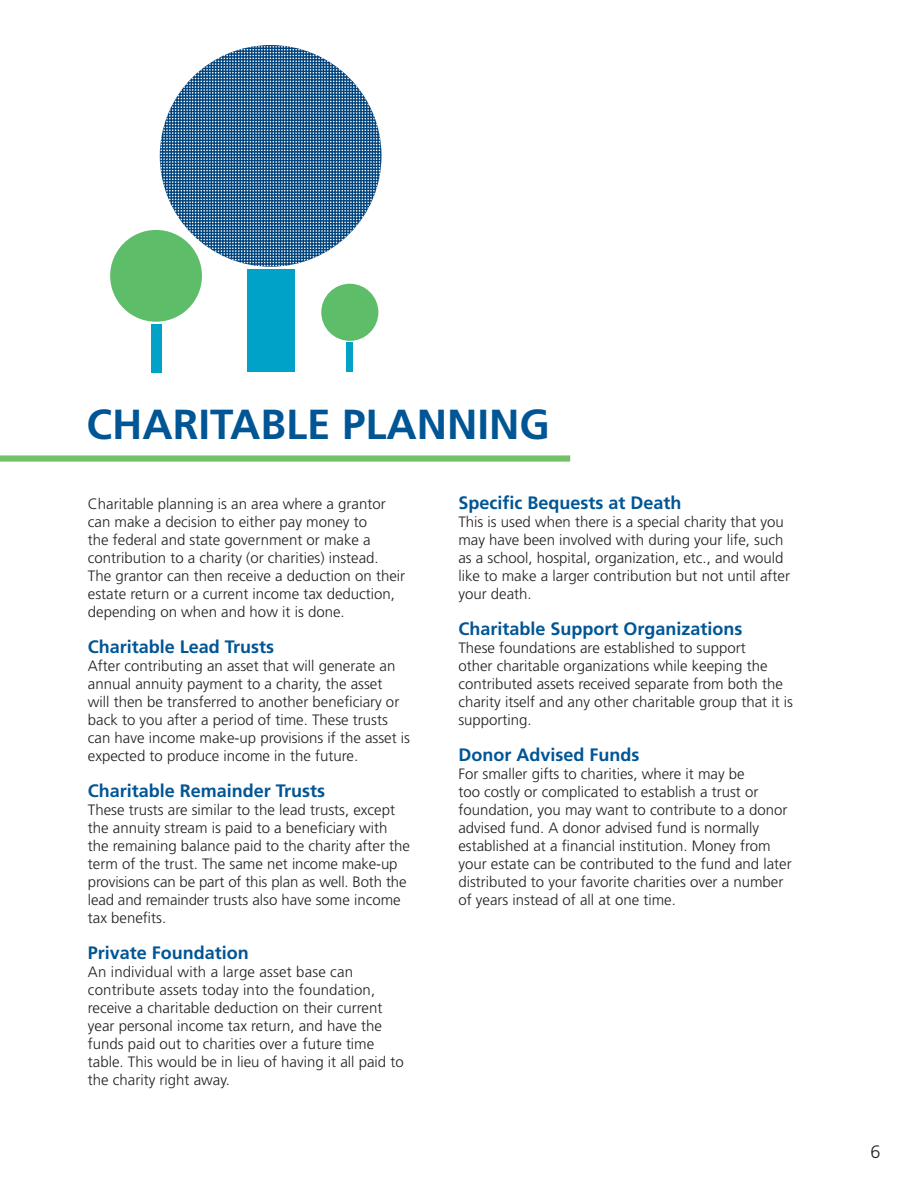
<style>
.page{position:relative;width:918px;height:1188px;background:#fff}
.page>*{position:absolute;margin:0;border:0;box-sizing:border-box;transform-origin:0 0}
.t1{font:700 42px "Frutiger LT Std";color:#005595}
.t2{font:700 18px "Frutiger LT Std";color:#005595}
.t3{font:300 18px "Frutiger LT Std";color:#231f20}
.t4{font:300 15px/18px "Frutiger LT Std";color:#231f20}
</style>
<div class="page">
<div style="left:0;top:455px;width:570px;height:7px;background:#71c167"></div>
<div style="left:110px;top:230px;width:92px;height:92px;background:#5ebd68;border-radius:50%"></div>
<div style="left:151px;top:324px;width:10px;height:48px;background:#00a3c7"></div>
<div style="left:321px;top:284px;width:57px;height:57px;background:#5ebd68;border-radius:50%"></div>
<div style="left:347px;top:342px;width:6px;height:30px;background:#00a3c7"></div>
<div style="left:247px;top:269px;width:47px;height:103px;background:#00a3c7"></div>
<svg style="left:160px;top:46px;width:220px;height:220px"></svg>
<p class="t1" style="left:86px;top:400px;width:465px">CHARITABLE PLANNING</p>
<p class="t4" style="left:88px;top:495px;width:319px">Charitable planning is an area where a grantor can make a decision to either pay money to<br>the federal and state government or make a contribution to a charity (or charities) instead.<br>The grantor can then receive a deduction on their estate return or a current income tax deduction, depending on when and how it is done.</p>
<p class="t2" style="left:88px;top:636px;width:188px">Charitable Lead Trusts</p>
<p class="t4" style="left:88px;top:657px;width:324px">After contributing an asset that will generate an annual annuity payment to a charity, the asset<br>will then be transferred to another beneficiary or back to you after a period of time. These trusts can have income make-up provisions if the asset is expected to produce income in the future.</p>
<p class="t2" style="left:88px;top:780px;width:239px">Charitable Remainder Trusts</p>
<p class="t4" style="left:88px;top:801px;width:324px">These trusts are similar to the lead trusts, except the annuity stream is paid to a beneficiary with the remaining balance paid to the charity after the term of the trust. The same net income make-up provisions can be part of this plan as well. Both the lead and remainder trusts also have some income tax benefits.</p>
<p class="t2" style="left:88px;top:942px;width:163px">Private Foundation</p>
<p class="t4" style="left:88px;top:963px;width:317px">An individual with a large asset base can contribute assets today into the foundation, receive a charitable deduction on their current year personal income tax return, and have the funds paid out to charities over a future time table. This would be in lieu of having it all paid to the charity right away.</p>
<p class="t2" style="left:458px;top:492px;width:225px">Specific Bequests at Death</p>
<p class="t4" style="left:458px;top:513px;width:333px">This is used when there is a special charity that you may have been involved with during your life, such as a school, hospital, organization, etc., and would like to make a larger contribution but not until after your death.</p>
<p class="t2" style="left:458px;top:618px;width:286px">Charitable Support Organizations</p>
<p class="t4" style="left:458px;top:639px;width:336px">These foundations are established to support<br>other charitable organizations while keeping the contributed assets received separate from both the charity itself and any other charitable group that it is supporting.</p>
<p class="t2" style="left:458px;top:744px;width:182px">Donor Advised Funds</p>
<p class="t4" style="left:458px;top:765px;width:335px">For smaller gifts to charities, where it may be<br>too costly or complicated to establish a trust or foundation, you may want to contribute to a donor advised fund. A donor advised fund is normally established at a financial institution. Money from your estate can be contributed to the fund and later distributed to your favorite charities over a number of years instead of all at one time.</p>
<p class="t3" style="left:870px;top:1142px;width:12px">6</p>
</div>
